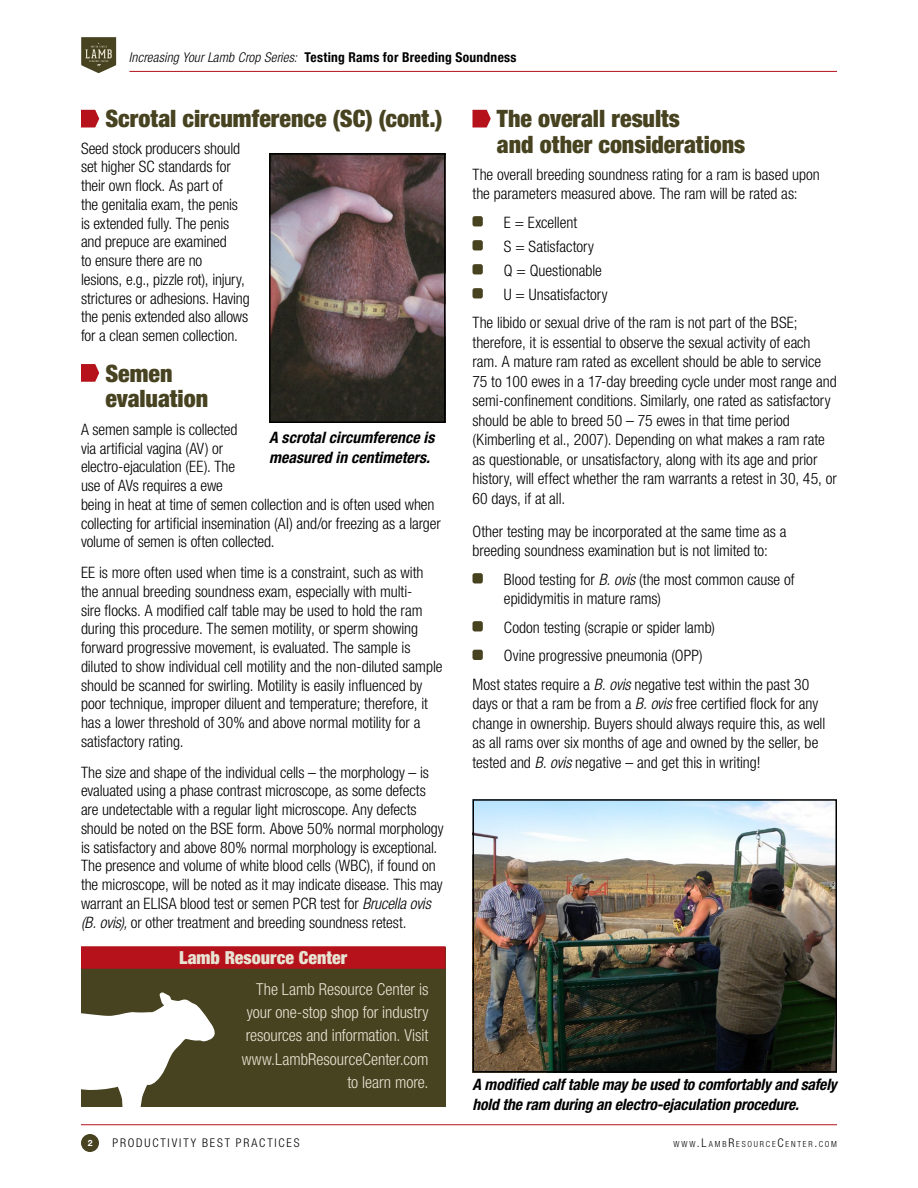
<style>
.page{position:relative;width:918px;height:1188px;background:#fff}
.page>*{position:absolute;margin:0;border:0;box-sizing:border-box;transform-origin:0 0}
.t1{font:900 condensed 24px/25.5px "Helvetica Neue LT Std";color:#474220}
.t2{font:900 condensed 18px "Helvetica Neue LT Std";color:#e7e4d3}
.t3{font:300 condensed 16.5px/23.2px "Helvetica Neue LT Std";letter-spacing:-.005em;color:#e7e4d3;text-align:right}
.t4{font:300 condensed 15.75px/18.8px "Helvetica Neue LT Std";letter-spacing:-.005em;color:#000}
.t5{font:italic 700 condensed 15.75px/19.5px "Helvetica Neue LT Std";letter-spacing:-.005em;color:#000}
.t6{font:700 condensed 13.5px "Helvetica Neue";letter-spacing:.02em;color:#000}
.t7{font:300 condensed 12px "Helvetica Neue LT Std";letter-spacing:.155em;color:#000}
.t8{font:700 8.7px "Helvetica Neue LT Std";color:#fff}
.t9{font:300 condensed 8.4px "Helvetica Neue LT Std";letter-spacing:.21em;color:#000}
.s1{font-family:"Helvetica Neue LT Std";font-weight:300;font-style:italic}
.s2{font-style:italic}
.s3{font-size:12px}
</style>
<div class="page">
<svg style="left:81px;top:37px;width:35px;height:36px"></svg>
<hr style="left:81px;top:1124px;width:756px;height:1px;background:#b5121b">
<hr style="left:129px;top:71px;width:708px;height:1px;background:#b5121b">
<div style="left:81px;top:1134px;width:18px;height:18px;background:#474220;border-radius:50%"></div>
<svg style="left:81px;top:110px;width:18px;height:17px"></svg>
<svg style="left:81px;top:364px;width:18px;height:18px"></svg>
<img style="left:272px;top:156px;width:171px;height:264px">
<div style="left:269px;top:153px;width:177px;height:270px;border:2px solid #000"></div>
<svg style="left:472px;top:110px;width:19px;height:17px"></svg>
<div style="left:473px;top:216px;width:10px;height:10px;background:#474220;border-radius:2px"></div>
<div style="left:473px;top:240px;width:10px;height:10px;background:#474220;border-radius:2px"></div>
<div style="left:473px;top:264px;width:10px;height:10px;background:#474220;border-radius:2px"></div>
<div style="left:473px;top:288px;width:10px;height:10px;background:#474220;border-radius:2px"></div>
<div style="left:473px;top:573px;width:10px;height:10px;background:#474220;border-radius:2px"></div>
<div style="left:473px;top:621px;width:10px;height:10px;background:#474220;border-radius:2px"></div>
<div style="left:473px;top:650px;width:10px;height:10px;background:#474220;border-radius:2px"></div>
<img style="left:475px;top:802px;width:359px;height:268px">
<div style="left:472px;top:799px;width:365px;height:274px;border:2px solid #000"></div>
<div style="left:81px;top:947px;width:365px;height:160px;background:#474220"></div>
<svg style="left:81px;top:992px;width:134px;height:115px"></svg>
<div style="left:81px;top:946px;width:365px;height:23px;background:#b5121b"></div>
<p class="t6" style="left:129px;top:46px;width:389px"><span class="s1">Increasing Your Lamb Crop Series:</span> Testing Rams for Breeding Soundness</p>
<h1 class="t1" style="left:105px;top:106px;width:338px">Scrotal circumference (SC) (cont.)</h1>
<p class="t4" style="left:81px;top:139px;width:170px">Seed stock producers should set higher SC standards for their own flock. As part of<br>the genitalia exam, the penis is extended fully. The penis and prepuce are examined<br>to ensure there are no<br>lesions, e.g., pizzle rot), injury, strictures or adhesions. Having the penis extended also allows for a clean semen collection.</p>
<h1 class="t1" style="left:105px;top:360px;width:104px">Semen evaluation</h1>
<p class="t4" style="left:81px;top:420px;width:361px">A semen sample is collected<br>via artificial vagina (AV) or<br>electro-ejaculation (EE). The<br>use of AVs requires a ewe<br>being in heat at time of semen collection and is often used when collecting for artificial insemination (AI) and/or freezing as a larger volume of semen is often collected.</p>
<p class="t4" style="left:81px;top:563px;width:363px">EE is more often used when time is a constraint, such as with the annual breeding soundness exam, especially with multi-<br>sire flocks. A modified calf table may be used to hold the ram during this procedure. The semen motility, or sperm showing forward progressive movement, is evaluated. The sample is diluted to show individual cell motility and the non-diluted sample should be scanned for swirling. Motility is easily influenced by poor technique, improper diluent and temperature; therefore, it has a lower threshold of 30% and above normal motility for a satisfactory rating.</p>
<p class="t4" style="left:81px;top:763px;width:364px">The size and shape of the individual cells – the morphology – is evaluated using a phase contrast microscope, as some defects are undetectable with a regular light microscope. Any defects should be noted on the BSE form. Above 50% normal morphology is satisfactory and above 80% normal morphology is exceptional.<br>The presence and volume of white blood cells (WBC), if found on the microscope, will be noted as it may indicate disease. This may warrant an ELISA blood test or semen PCR test for <span class="s2">Brucella ovis (B. ovis),</span> or other treatment and breeding soundness retest.</p>
<p class="t5" style="left:269px;top:428px;width:167px">A scrotal circumference is measured in centimeters.</p>
<p class="t2" style="left:179px;top:947px;width:170px">Lamb Resource Center</p>
<p class="t3" style="left:242px;top:977px;width:188px">The Lamb Resource Center is your one-stop shop for industry resources and information. Visit www.LambResourceCenter.com to learn more.</p>
<h1 class="t1" style="left:497px;top:106px;width:250px">The overall results<br>and other considerations</h1>
<p class="t4" style="left:472px;top:165px;width:349px;line-height:19.5px">The overall breeding soundness rating for a ram is based upon the parameters measured above. The ram will be rated as:</p>
<p class="t4" style="left:504px;top:210px;width:105px;line-height:24px">E = Excellent<br>S = Satisfactory<br>Q = Questionable<br>U = Unsatisfactory</p>
<p class="t4" style="left:472px;top:313px;width:366px;line-height:19.5px">The libido or sexual drive of the ram is not part of the BSE; therefore, it is essential to observe the sexual activity of each ram. A mature ram rated as excellent should be able to service 75 to 100 ewes in a 17-day breeding cycle under most range and semi-confinement conditions. Similarly, one rated as satisfactory should be able to breed 50 – 75 ewes in that time period (Kimberling et al., 2007). Depending on what makes a ram rate as questionable, or unsatisfactory, along with its age and prior history, will effect whether the ram warrants a retest in 30, 45, or 60 days, if at all.</p>
<p class="t4" style="left:472px;top:522px;width:316px;line-height:19.5px">Other testing may be incorporated at the same time as a breeding soundness examination but is not limited to:</p>
<p class="t4" style="left:504px;top:570px;width:292px;line-height:19.5px">Blood testing for <span class="s2">B. ovis</span> (the most common cause of epididymitis in mature rams)</p>
<p class="t4" style="left:504px;top:618px;width:212px">Codon testing (scrapie or spider lamb)</p>
<p class="t4" style="left:504px;top:646px;width:200px">Ovine progressive pneumonia (OPP)</p>
<p class="t4" style="left:472px;top:675px;width:338px">Most states require a <span class="s2">B. ovis</span> negative test within the past 30</p>
<p class="t4" style="left:472px;top:694px;width:354px;line-height:19.5px">days or that a ram be from a <span class="s2">B. ovis</span> free certified flock for any change in ownership. Buyers should always require this, as well as all rams over six months of age and owned by the seller, be tested and <span class="s2">B. ovis</span> negative – and get this in writing!</p>
<p class="t5" style="left:472px;top:1075px;width:366px">A modified calf table may be used to comfortably and safely hold the ram during an electro-ejaculation procedure.</p>
<p class="t8" style="left:88px;top:1137px;width:7px">32</p>
<p class="t7" style="left:112px;top:1136px;width:189px">PRODUCTIVITY BEST PRACTICES</p>
<p class="t9" style="left:673px;top:1139px;width:165px">WWW<span class="s3">.L</span>AMB<span class="s3">R</span>ESOURCE<span class="s3">C</span> ENTER<span class="s3">.</span>COM</p>
</div>
